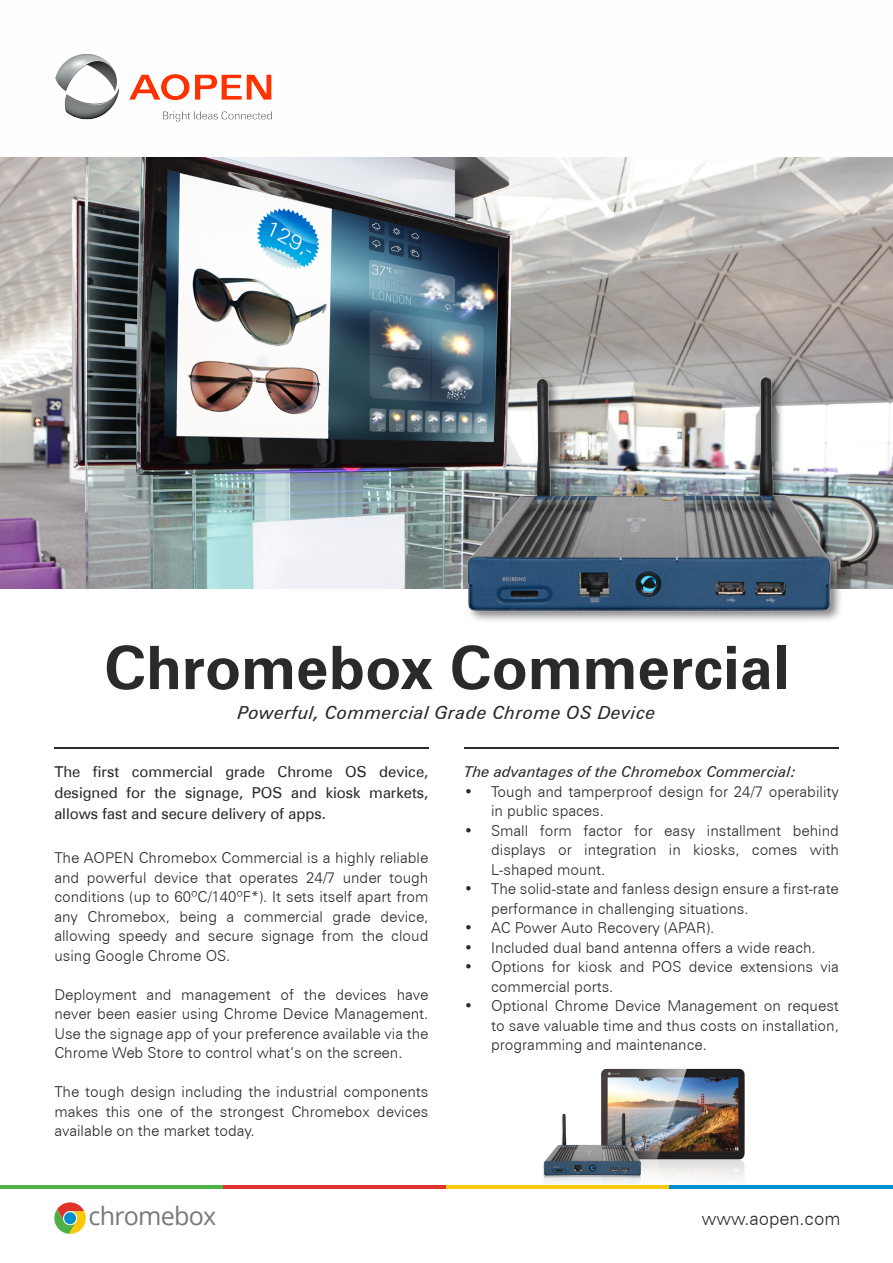
<style>
.page{position:relative;width:893px;height:1263px;background:#fff}
.page>*{position:absolute;margin:0;border:0;box-sizing:border-box;transform-origin:0 0}
.t1{font:700 60px "Zurich BT";color:#2b2a29}
.t2{font:25.05px "Open Sans";letter-spacing:-.03em;color:#77787b}
.t3{font:italic 18px "Zurich BT";letter-spacing:.02em;color:#292929}
.t4{font:300 18px "Zurich BT";color:#292929}
.t5{font:300 15px/19.5px "Zurich BT";color:#292929;text-align:justify}
.t6{font:15px/21px "Zurich BT";color:#292929;text-align:justify}
.t7{font:italic 15px "Zurich BT";color:#292929}
</style>
<div class="page">
<hr style="left:0;top:1185px;width:223px;height:3px;background:#4eb346">
<hr style="left:223px;top:1185px;width:223px;height:3px;background:#df342b">
<hr style="left:446px;top:1185px;width:224px;height:4px;background:#fdca0b">
<hr style="left:670px;top:1185px;width:223px;height:4px;background:#0090cd">
<svg style="left:54px;top:1202px;width:32px;height:32px"></svg>
<svg style="left:63px;top:1211px;width:14px;height:14px"></svg>
<div style="left:64px;top:1212px;width:12px;height:12px;background:#008fcc;border-radius:50%"></div>
<hr style="left:54px;top:747px;width:374px;height:2px;background:#292929">
<img style="left:55px;top:54px;width:217px;height:68px">
<img style="left:0;top:158px;width:893px;height:431px">
<img style="left:439px;top:373px;width:418px;height:248px">
<hr style="left:464px;top:747px;width:375px;height:2px;background:#292929">
<img style="left:543px;top:1068px;width:202px;height:115px">
<h1 class="t1" style="left:104px;top:631px;width:687px">Chromebox Commercial</h1>
<p class="t3" style="left:238px;top:702px;width:420px">Powerful, Commercial Grade Chrome OS Device</p>
<p class="t6" style="left:54px;top:761px;width:376px">The first commercial grade Chrome OS device, designed for the signage, POS and kiosk markets, allows fast and secure delivery of apps.</p>
<p class="t5" style="left:54px;top:848px;width:376px">The AOPEN Chromebox Commercial is a highly reliable and powerful device that operates 24/7 under tough conditions (up to 60ºC/140ºF*). It sets itself apart from any Chromebox, being a commercial grade device, allowing speedy and secure signage from the cloud using Google Chrome OS.</p>
<p class="t5" style="left:54px;top:984px;width:376px">Deployment and management of the devices have never been easier using Chrome Device Management.<br>Use the signage app of your preference available via the Chrome Web Store to control what’s on the screen.</p>
<p class="t5" style="left:54px;top:1082px;width:376px">The tough design including the industrial components makes this one of the strongest Chromebox devices available on the market today.</p>
<p class="t7" style="left:464px;top:763px;width:334px">The advantages of the Chromebox Commercial:</p>
<p class="t5" style="left:491px;top:782px;width:349px;text-indent:-27px">• Tough and tamperproof design for 24/7 operability in public spaces.</p>
<p class="t5" style="left:491px;top:821px;width:349px;text-indent:-27px">• Small form factor for easy installment behind displays or integration in kiosks, comes with L-shaped mount.</p>
<p class="t5" style="left:491px;top:879px;width:349px;text-indent:-27px">• The solid-state and fanless design ensure a first-rate performance in challenging situations.</p>
<p class="t5" style="left:464px;top:918px;width:252px">• AC Power Auto Recovery (APAR).</p>
<p class="t5" style="left:464px;top:938px;width:353px">• Included dual band antenna offers a wide reach.</p>
<p class="t5" style="left:491px;top:957px;width:349px;text-indent:-27px">• Options for kiosk and POS device extensions via commercial ports.</p>
<p class="t5" style="left:491px;top:996px;width:349px;text-indent:-27px">• Optional Chrome Device Management on request to save valuable time and thus costs on installation, programming and maintenance.</p>
<h2 class="t2" style="left:89px;top:1199px;width:129px">chromebox</h2>
<p class="t4" style="left:702px;top:1208px;width:140px">www.aopen.com</p>
</div>
